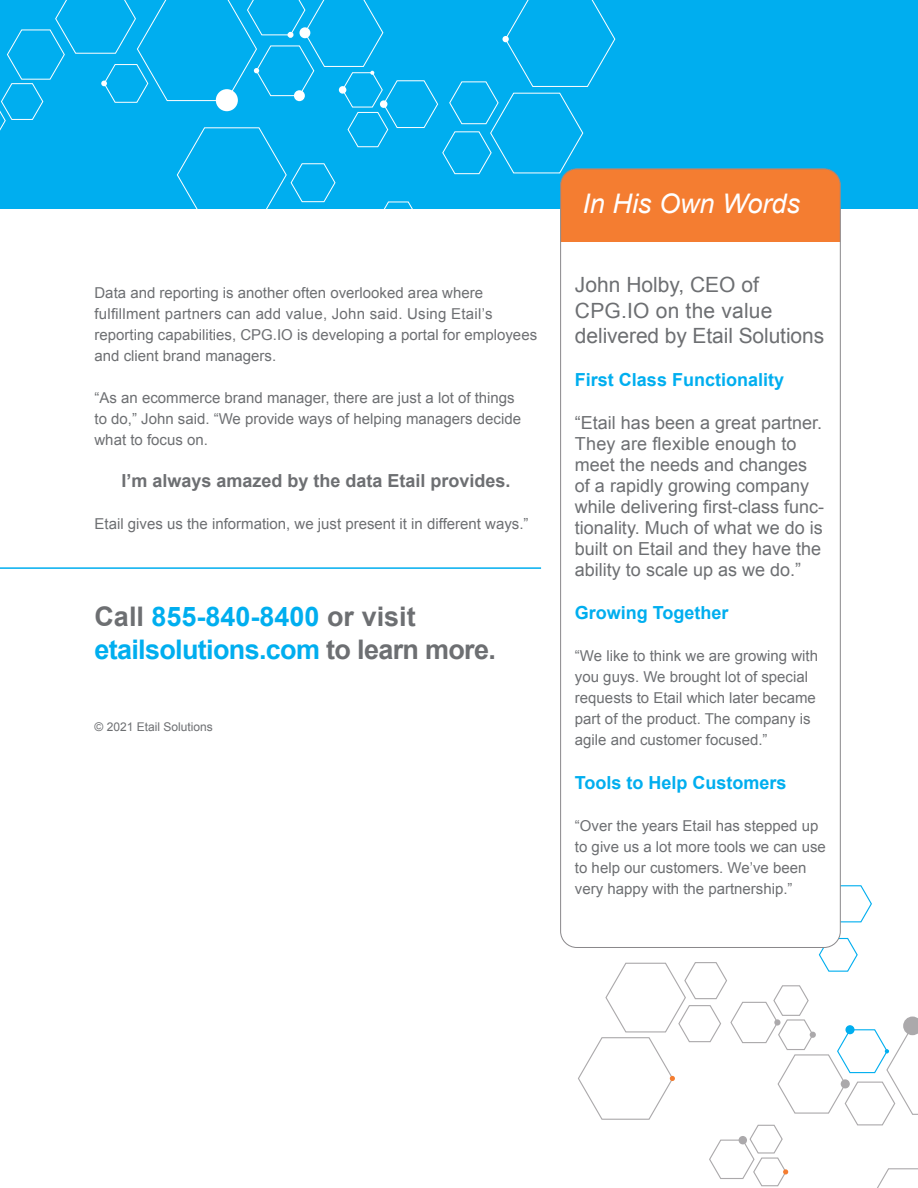
<style>
.page{position:relative;width:918px;height:1188px;background:#fff}
.page>*{position:absolute;margin:0;border:0;box-sizing:border-box;transform-origin:0 0}
.t1{font:700 27px "Arial";letter-spacing:-.025em;color:#00aeef}
.t2{font:700 27px "Arial";color:#00aeef}
.t3{font:italic 27px "Arial";color:#fff}
.t4{font:21px "Arial";letter-spacing:-.005em;color:#6d6f72}
.Body_Copy{font:18px/21px "Arial";color:#6d6f72}
.t5{font:700 18px "Arial";color:#00aeef}
.Body_Copy-2{font:700 18px "Arial";color:#6d6f72}
.Body_Copy-3{font:15px/21px "Arial";color:#6d6f72}
.t6{font:12px "Arial";color:#6d6f72}
.s1{color:#6d6f72}
</style>
<div class="page">
<div style="left:0;top:0;width:918px;height:208px;background:#00aeef"></div>
<svg style="left:0;top:0;width:616px;height:175px"></svg>
<svg style="left:103px;top:0;width:328px;height:208px"></svg>
<div style="left:502px;top:36px;width:7px;height:6px;background:#fff;border-radius:50%"></div>
<div style="left:294px;top:90px;width:11px;height:11px;background:#fff;border-radius:50%"></div>
<svg style="left:254px;top:68px;width:5px;height:5px"></svg>
<svg style="left:101px;top:81px;width:6px;height:5px"></svg>
<svg style="left:288px;top:32px;width:6px;height:6px"></svg>
<svg style="left:578px;top:908px;width:340px;height:280px"></svg>
<div style="left:845px;top:1025px;width:10px;height:9px;background:#00aeef;border-radius:50%"></div>
<svg style="left:885px;top:1049px;width:4px;height:4px"></svg>
<div style="left:739px;top:1136px;width:8px;height:8px;background:#aba9ab;border-radius:50%"></div>
<svg style="left:810px;top:1032px;width:6px;height:6px"></svg>
<div style="left:774px;top:1019px;width:7px;height:7px;background:#aba9ab;border-radius:50%"></div>
<div style="left:841px;top:1079px;width:9px;height:9px;background:#aba9ab;border-radius:50%"></div>
<svg style="left:903px;top:1017px;width:15px;height:18px"></svg>
<svg style="left:670px;top:1076px;width:5px;height:5px"></svg>
<svg style="left:783px;top:1169px;width:5px;height:5px"></svg>
<div style="left:561px;top:169px;width:279px;height:778px;background:#fff;border-radius:16px"></div>
<div style="left:561px;top:169px;width:279px;height:73px;background:#f47d31"></div>
<hr style="left:0;top:567px;width:541px;height:2px;background:#00aeef">
<p class="Body_Copy-3" style="left:94px;top:283px;width:390px">Data and reporting is another often overlooked area where</p>
<p class="Body_Copy-3" style="left:94px;top:304px;width:400px">fulfillment partners can add value, John said. Using Etail’s</p>
<p class="Body_Copy-3" style="left:94px;top:325px;width:444px">reporting capabilities, CPG.IO is developing a portal for employees and client brand managers.</p>
<p class="Body_Copy-3" style="left:94px;top:388px;width:428px">“As an ecommerce brand manager, there are just a lot of things to do,” John said. “We provide ways of helping managers decide what to focus on.</p>
<p class="Body_Copy-2" style="left:122px;top:469px;width:391px">I’m always amazed by the data Etail provides.</p>
<p class="Body_Copy-3" style="left:94px;top:514px;width:436px">Etail gives us the information, we just present it in different ways.”</p>
<p class="t2" style="left:94px;top:599px;width:323px"><span class="s1">Call</span> 855-840-8400 <span class="s1">or visit</span></p>
<p class="t1" style="left:94px;top:632px;width:403px">etailsolutions.com <span class="s1">to learn more.</span></p>
<p class="t6" style="left:94px;top:719px;width:120px">© 2021 Etail Solutions</p>
<p class="t3" style="left:582px;top:186px;width:219px">In His Own Words</p>
<p class="t4" style="left:575px;top:271px;width:186px">John Holby, CEO of</p>
<p class="t4" style="left:575px;top:296px;width:199px">CPG.IO on the value</p>
<p class="t4" style="left:575px;top:322px;width:251px">delivered by Etail Solutions</p>
<p class="t5" style="left:575px;top:368px;width:211px">First Class Functionality</p>
<p class="Body_Copy" style="left:575px;top:412px;width:251px">“Etail has been a great partner.<br>They are flexible enough to meet the needs and changes of a rapidly growing company while delivering first-class func&shy;tionality. Much of what we do is built on Etail and they have the ability to scale up as we do.”</p>
<p class="t5" style="left:575px;top:601px;width:155px">Growing Together</p>
<p class="Body_Copy-3" style="left:575px;top:646px;width:245px">“We like to think we are growing with you guys. We brought lot of special requests to Etail which later became part of the product. The company is agile and customer focused.”</p>
<p class="t5" style="left:575px;top:770px;width:213px">Tools to Help Customers</p>
<p class="Body_Copy-3" style="left:575px;top:816px;width:252px">“Over the years Etail has stepped up to give us a lot more tools we can use to help our customers. We’ve been very happy with the partnership.”</p>
</div>
